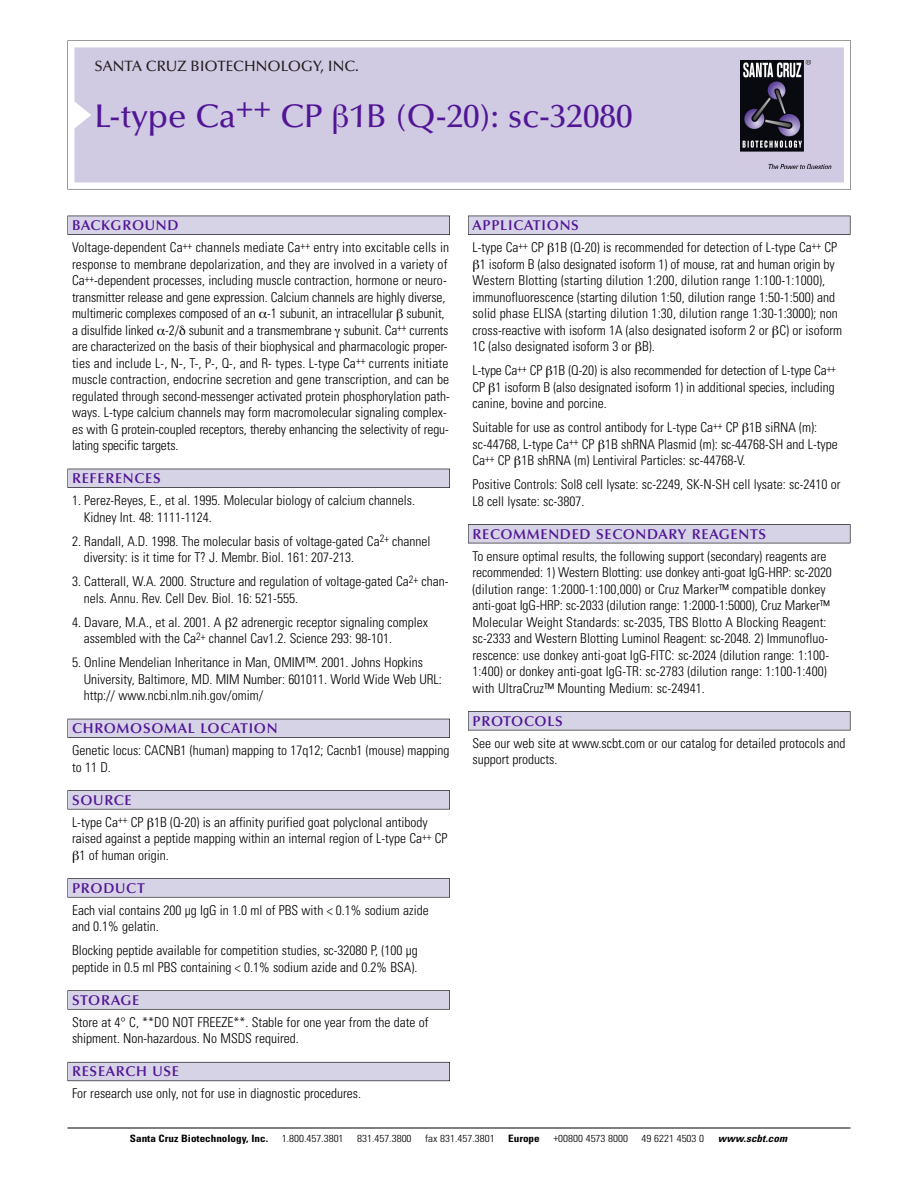
<style>
.page{position:relative;width:918px;height:1188px;background:#fff}
.page>*{position:absolute;margin:0;border:0;box-sizing:border-box;transform-origin:0 0}
.t1{font:500 33px "Optima";color:#511695}
.t2{font:500 15px "Optima";color:#231f20}
.t3{font:600 14.25px "Optima";letter-spacing:.05em;color:#511695}
.t4{font:300 condensed 13.5px/16.5px "Univers";color:#000}
.t5{font:300 condensed 10.2px "Univers";color:#000;scale:1.1 1}
.t6{font:700 condensed 10.2px "Univers";color:#000;scale:1.1 1}
.t7{font:italic 700 condensed 10.2px "Univers";letter-spacing:.005em;color:#000;scale:1.1 1}
</style>
<div class="page">
<svg style="left:68px;top:40px;width:783px;height:149px"></svg>
<div style="left:74px;top:47px;width:770px;height:135px;background:#d1cae3"></div>
<img style="left:741px;top:60px;width:90px;height:108px">
<div style="left:68px;top:216px;width:382px;height:19px;background:#525155"></div>
<div style="left:68px;top:216px;width:381px;height:18px;background:#d7d3e7"></div>
<div style="left:68px;top:469px;width:382px;height:19px;background:#515055"></div>
<div style="left:68px;top:469px;width:381px;height:18px;background:#d7d3e7"></div>
<div style="left:68px;top:719px;width:382px;height:19px;background:#525158"></div>
<div style="left:68px;top:719px;width:381px;height:18px;background:#d7d3e7"></div>
<div style="left:68px;top:790px;width:382px;height:19px;background:#575759"></div>
<div style="left:68px;top:791px;width:381px;height:18px;background:#d7d3e7"></div>
<svg style="left:68px;top:878px;width:382px;height:20px"></svg>
<div style="left:68px;top:879px;width:381px;height:18px;background:#d7d3e7"></div>
<div style="left:68px;top:990px;width:382px;height:20px;background:#626263"></div>
<div style="left:68px;top:991px;width:381px;height:18px;background:#d7d3e7"></div>
<div style="left:68px;top:1062px;width:382px;height:19px;background:#66646d"></div>
<div style="left:68px;top:1063px;width:381px;height:18px;background:#d7d3e7"></div>
<div style="left:468px;top:216px;width:382px;height:19px;background:#525155"></div>
<div style="left:468px;top:216px;width:382px;height:18px;background:#d7d3e7"></div>
<div style="left:468px;top:524px;width:382px;height:19px;background:#525155"></div>
<div style="left:468px;top:525px;width:382px;height:18px;background:#d7d3e7"></div>
<div style="left:468px;top:711px;width:382px;height:19px;background:#545357"></div>
<div style="left:468px;top:712px;width:382px;height:18px;background:#d7d3e7"></div>
<hr style="left:68px;top:1128px;width:782px;height:1px;background:#000">
<svg style="left:334px;top:105px;width:14px;height:29px"></svg>
<p class="t2" style="left:94px;top:61px;width:266px">SANTA CRUZ BIOTECHNOLOGY, INC.</p>
<h1 class="t1" style="left:94px;top:103px;width:540px">L-type Ca<sup>++</sup> CP 1B (Q-20): sc-32080</h1>
<p class="t3" style="left:72px;top:219px;width:108px">BACKGROUND</p>
<p class="t4" style="left:72px;top:240px;width:379px">Voltage-dependent Ca<sup>++</sup> channels mediate Ca<sup>++</sup> entry into excitable cells in response to membrane depolarization, and they are involved in a variety of Ca<sup>++</sup>-dependent processes, including muscle contraction, hormone or neuro&shy;transmitter release and gene expression. Calcium channels are highly diverse, multimeric complexes composed of an -1 subunit, an intracellular subunit, a disulfide linked -2/ subunit and a transmembrane subunit. Ca<sup>++</sup> currents are characterized on the basis of their biophysical and pharmacologic proper&shy;ties and include L-, N-, T-, P-, Q-, and R- types. L-type Ca<sup>++</sup> currents initiate muscle contraction, endocrine secretion and gene transcription, and can be regulated through second-messenger activated protein phosphorylation path&shy;ways. L-type calcium channels may form macromolecular signaling complex&shy;es with G protein-coupled receptors, thereby enhancing the selectivity of regu&shy;lating specific targets.</p>
<p class="t3" style="left:72px;top:473px;width:90px">REFERENCES</p>
<p class="t4" style="left:84px;top:493px;width:333px;text-indent:-12px">1. Perez-Reyes, E., et al. 1995. Molecular biology of calcium channels.<br>Kidney Int. 48: 1111-1124.</p>
<p class="t4" style="left:84px;top:534px;width:348px;text-indent:-12px">2. Randall, A.D. 1998. The molecular basis of voltage-gated Ca<sup>2+</sup> channel diversity: is it time for T? J. Membr. Biol. 161: 207-213.</p>
<p class="t4" style="left:84px;top:574px;width:366px;text-indent:-12px">3. Catterall, W.A. 2000. Structure and regulation of voltage-gated Ca<sup>2+</sup> chan&shy;nels. Annu. Rev. Cell Dev. Biol. 16: 521-555.</p>
<p class="t4" style="left:84px;top:615px;width:346px;text-indent:-12px">4. Davare, M.A., et al. 2001. A 2 adrenergic receptor signaling complex assembled with the Ca<sup>2+</sup> channel Cav1.2. Science 293: 98-101.</p>
<p class="t4" style="left:84px;top:655px;width:360px;text-indent:-12px">5. Online Mendelian Inheritance in Man, OMIM™. 2001. Johns Hopkins<br>University, Baltimore, MD. MIM Number: 601011. World Wide Web URL: http:// www.ncbi.nlm.nih.gov/omim/</p>
<p class="t3" style="left:72px;top:723px;width:207px">CHROMOSOMAL LOCATION</p>
<p class="t4" style="left:72px;top:743px;width:379px">Genetic locus: CACNB1 (human) mapping to 17q12; Cacnb1 (mouse) mapping to 11 D.</p>
<p class="t3" style="left:72px;top:794px;width:61px">SOURCE</p>
<p class="t4" style="left:72px;top:815px;width:357px">L-type Ca<sup>++</sup> CP 1B (Q-20) is an affinity purified goat polyclonal antibody</p>
<p class="t4" style="left:72px;top:831px;width:377px">raised against a peptide mapping within an internal region of L-type Ca<sup>++</sup> CP</p>
<p class="t4" style="left:79px;top:848px;width:91px">1 of human origin.</p>
<p class="t3" style="left:72px;top:882px;width:74px">PRODUCT</p>
<p class="t4" style="left:72px;top:903px;width:358px">Each vial contains 200 µg IgG in 1.0 ml of PBS with &lt; 0.1% sodium azide and 0.1% gelatin.</p>
<p class="t4" style="left:72px;top:943px;width:347px">Blocking peptide available for competition studies, sc-32080 P, (100 µg peptide in 0.5 ml PBS containing &lt; 0.1% sodium azide and 0.2% BSA).</p>
<p class="t3" style="left:72px;top:994px;width:69px">STORAGE</p>
<p class="t4" style="left:72px;top:1015px;width:358px">Store at 4° C, **DO NOT FREEZE**. Stable for one year from the date of shipment. Non-hazardous. No MSDS required.</p>
<p class="t3" style="left:72px;top:1066px;width:109px">RESEARCH USE</p>
<p class="t4" style="left:72px;top:1087px;width:290px">For research use only, not for use in diagnostic procedures.</p>
<p class="t3" style="left:473px;top:219px;width:108px">APPLICATIONS</p>
<p class="t4" style="left:473px;top:240px;width:366px">L-type Ca<sup>++</sup> CP 1B (Q-20) is recommended for detection of L-type Ca<sup>++</sup> CP</p>
<p class="t4" style="left:480px;top:257px;width:356px">1 isoform B (also designated isoform 1) of mouse, rat and human origin by</p>
<p class="t4" style="left:473px;top:273px;width:354px">Western Blotting (starting dilution 1:200, dilution range 1:100-1:1000),</p>
<p class="t4" style="left:473px;top:290px;width:364px">immunofluorescence (starting dilution 1:50, dilution range 1:50-1:500) and</p>
<p class="t4" style="left:473px;top:306px;width:367px">solid phase ELISA (starting dilution 1:30, dilution range 1:30-1:3000); non</p>
<p class="t4" style="left:473px;top:323px;width:371px">cross-reactive with isoform 1A (also designated isoform 2 or C) or isoform</p>
<p class="t4" style="left:473px;top:339px;width:184px">1C (also designated isoform 3 or B).</p>
<p class="t4" style="left:473px;top:363px;width:365px;text-align:justify">L-type Ca<sup>++</sup> CP 1B (Q-20) is also recommended for detection of L-type Ca<sup>++ </sup>CP 1 isoform B (also designated isoform 1) in additional species, including canine, bovine and porcine.</p>
<p class="t4" style="left:473px;top:420px;width:367px">Suitable for use as control antibody for L-type Ca<sup>++</sup> CP 1B siRNA (m): sc-44768, L-type Ca<sup>++</sup> CP 1B shRNA Plasmid (m): sc-44768-SH and L-type<br>Ca<sup>++</sup> CP 1B shRNA (m) Lentiviral Particles: sc-44768-V.</p>
<p class="t4" style="left:473px;top:477px;width:369px">Positive Controls: Sol8 cell lysate: sc-2249, SK-N-SH cell lysate: sc-2410 or<br>L8 cell lysate: sc-3807.</p>
<p class="t3" style="left:473px;top:528px;width:295px">RECOMMENDED SECONDARY REAGENTS</p>
<p class="t4" style="left:473px;top:549px;width:361px">To ensure optimal results, the following support (secondary) reagents are recommended: 1) Western Blotting: use donkey anti-goat IgG-HRP: sc-2020 (dilution range: 1:2000-1:100,000) or Cruz Marker™ compatible donkey anti-goat IgG-HRP: sc-2033 (dilution range: 1:2000-1:5000), Cruz Marker™ Molecular Weight Standards: sc-2035, TBS Blotto A Blocking Reagent: sc-2333 and Western Blotting Luminol Reagent: sc-2048. 2) Immunofluo&shy;rescence: use donkey anti-goat IgG-FITC: sc-2024 (dilution range: 1:100- 1:400) or donkey anti-goat IgG-TR: sc-2783 (dilution range: 1:100-1:400) with UltraCruz™ Mounting Medium: sc-24941.</p>
<p class="t3" style="left:473px;top:715px;width:92px">PROTOCOLS</p>
<p class="t4" style="left:473px;top:736px;width:375px">See our web site at www.scbt.com or our catalog for detailed protocols and support products.</p>
<p class="t6" style="left:130px;top:1135px;width:127px">Santa Cruz Biotechnology, Inc.</p>
<p class="t5" style="left:282px;top:1135px;width:58px">1.800.457.3801</p>
<p class="t5" style="left:357px;top:1135px;width:51px">831.457.3800</p>
<p class="t5" style="left:425px;top:1135px;width:65px">fax 831.457.3801</p>
<p class="t6" style="left:508px;top:1135px;width:30px">Europe</p>
<p class="t5" style="left:553px;top:1135px;width:69px">+00800 4573 8000</p>
<p class="t5" style="left:642px;top:1135px;width:58px">49 6221 4503 0</p>
<p class="t7" style="left:718px;top:1135px;width:64px">www.scbt.com</p>
</div>
